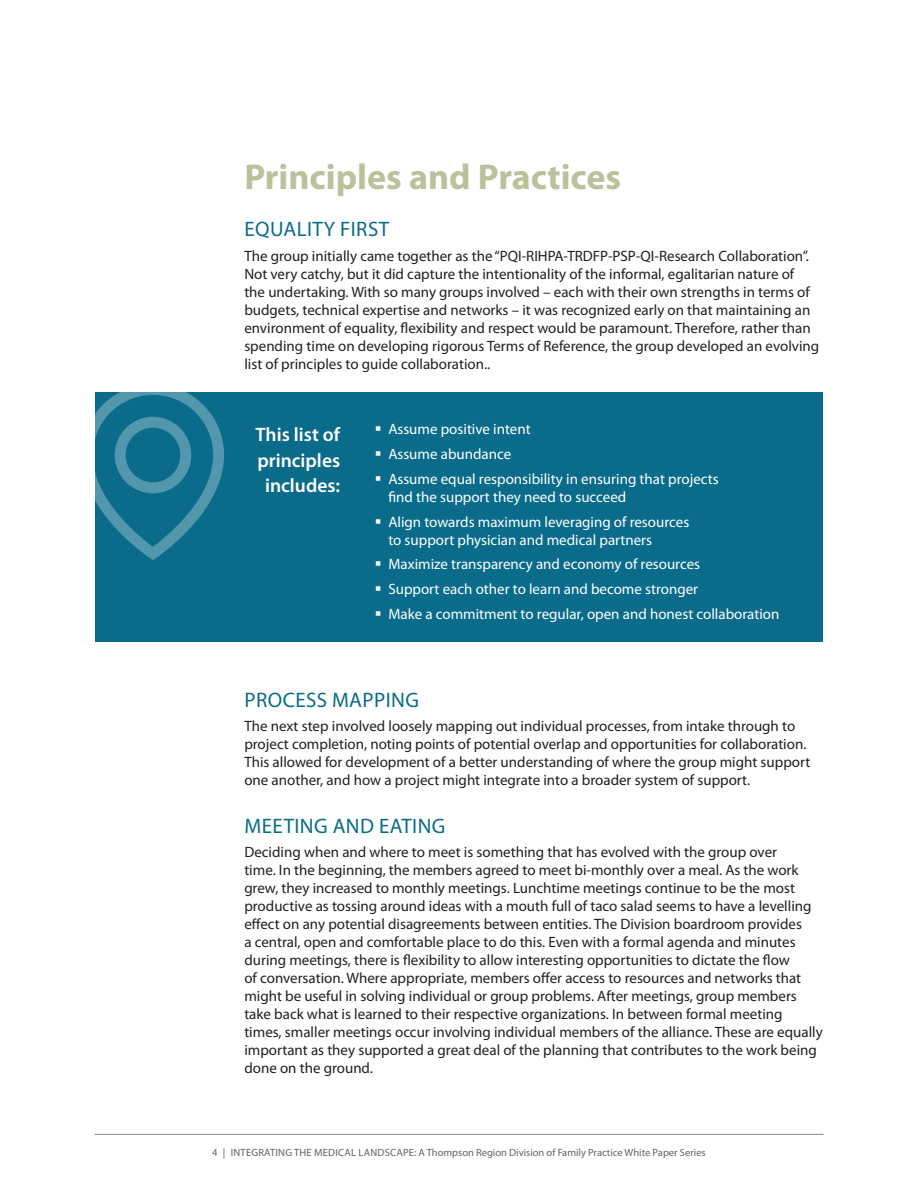
<style>
.page{position:relative;width:918px;height:1188px;background:#fff}
.page>*{position:absolute;margin:0;border:0;box-sizing:border-box;transform-origin:0 0}
.t1{font:700 36px "Myriad Pro";color:#bbc19b}
.t2{font:21px "Myriad Pro";letter-spacing:.02em;color:#0a6c8a}
.t3{font:600 19.5px/25.5px "Myriad Pro";color:#fff;text-align:center}
.t4{font:15px/18px "Myriad Pro";color:#231f20}
.t5{font:15px/18px "Myriad Pro";color:#fff}
.t6{font:10.5px "Myriad Pro";color:#636366}
</style>
<div class="page">
<hr style="left:94px;top:1134px;width:730px;height:1px;background:#8f8a82">
<div style="left:95px;top:392px;width:728px;height:250px;background:#0a6c8a"></div>
<svg style="left:95px;top:392px;width:129px;height:168px"></svg>
<h1 class="t1" style="left:244px;top:153px;width:378px">Principles and Practices</h1>
<h2 class="t2" style="left:245px;top:216px;width:146px">EQUALITY FIRST</h2>
<p class="t4" style="left:244px;top:247px;width:576px">The group initially came together as the “PQI-RIHPA-TRDFP-PSP-QI-Research Collaboration”.<br>Not very catchy, but it did capture the intentionality of the informal, egalitarian nature of<br>the undertaking. With so many groups involved – each with their own strengths in terms of budgets, technical expertise and networks – it was recognized early on that maintaining an environment of equality, flexibility and respect would be paramount. Therefore, rather than spending time on developing rigorous Terms of Reference, the group developed an evolving list of principles to guide collaboration..</p>
<h3 class="t3" style="left:256px;top:421px;width:86px">This list of principles includes:</h3>
<p class="t5" style="left:375px;top:420px;width:157px">▪ Assume positive intent</p>
<p class="t5" style="left:375px;top:445px;width:138px">▪ Assume abundance</p>
<p class="t5" style="left:388px;top:469px;width:332px;text-indent:-14px">▪ Assume equal responsibility in ensuring that projects find the support they need to succeed</p>
<p class="t5" style="left:388px;top:512px;width:302px;text-indent:-14px">▪ Align towards maximum leveraging of resources to support physician and medical partners</p>
<p class="t5" style="left:375px;top:555px;width:327px">▪ Maximize transparency and economy of resources</p>
<p class="t5" style="left:375px;top:580px;width:325px">▪ Support each other to learn and become stronger</p>
<p class="t5" style="left:375px;top:604px;width:406px">▪ Make a commitment to regular, open and honest collaboration</p>
<h2 class="t2" style="left:245px;top:687px;width:176px">PROCESS MAPPING</h2>
<p class="t4" style="left:244px;top:717px;width:568px">The next step involved loosely mapping out individual processes, from intake through to project completion, noting points of potential overlap and opportunities for collaboration.<br>This allowed for development of a better understanding of where the group might support one another, and how a project might integrate into a broader system of support.</p>
<h2 class="t2" style="left:245px;top:813px;width:202px">MEETING AND EATING</h2>
<p class="t4" style="left:244px;top:843px;width:580px">Deciding when and where to meet is something that has evolved with the group over<br>time. In the beginning, the members agreed to meet bi-monthly over a meal. As the work grew, they increased to monthly meetings. Lunchtime meetings continue to be the most productive as tossing around ideas with a mouth full of taco salad seems to have a levelling effect on any potential disagreements between entities. The Division boardroom provides<br>a central, open and comfortable place to do this. Even with a formal agenda and minutes during meetings, there is flexibility to allow interesting opportunities to dictate the flow<br>of conversation. Where appropriate, members offer access to resources and networks that might be useful in solving individual or group problems. After meetings, group members take back what is learned to their respective organizations. In between formal meeting times, smaller meetings occur involving individual members of the alliance. These are equally important as they supported a great deal of the planning that contributes to the work being done on the ground.</p>
<p class="t6" style="left:212px;top:1146px;width:495px">4 | INTEGRATING THE MEDICAL LANDSCAPE: A Thompson Region Division of Family Practice White Paper Series</p>
</div>
